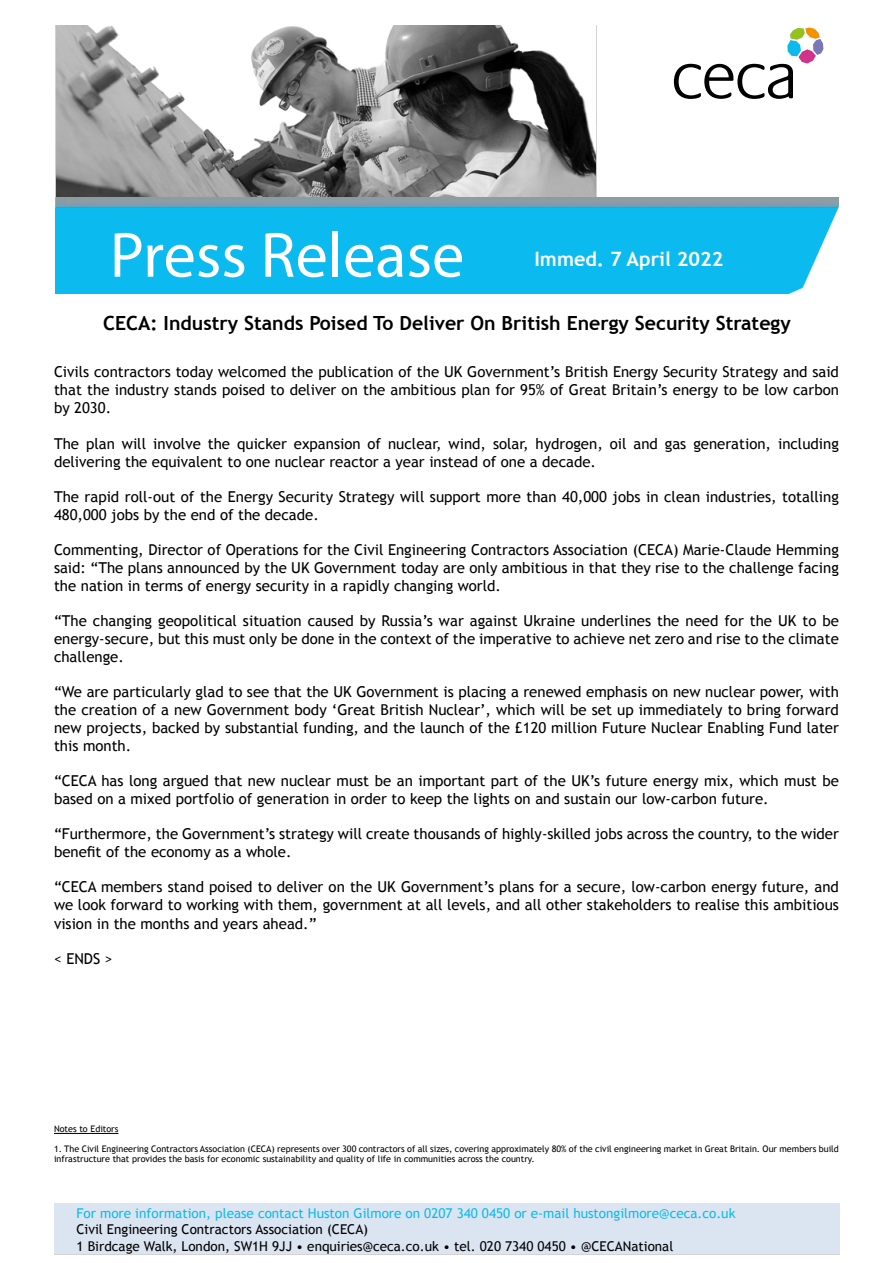
<style>
.page{position:relative;width:893px;height:1263px;background:#fff}
.page>*{position:absolute;margin:0;border:0;box-sizing:border-box;transform-origin:0 0}
.t1{font:64.5px "Myriad Pro";color:#fff}
.t2{font:700 19.8px "Trebuchet MS";color:#fff}
.t3{font:700 19.5px "Trebuchet MS";color:#000}
.t4{font:15px/18px "Trebuchet MS";color:#000}
.t5{font:13.5px/16.5px "Trebuchet MS";color:#000}
.t6{font:13.5px "Trebuchet MS";color:#0bbbef}
.t7{font:9px/10.8px "Trebuchet MS";color:#000}
</style>
<div class="page">
<img style="left:56px;top:26px;width:541px;height:172px">
<img style="left:55px;top:198px;width:703px;height:10px">
<div style="left:54px;top:208px;width:805px;height:86px;background:#0bbbef"></div>
<svg style="left:758px;top:197px;width:101px;height:97px"></svg>
<div style="left:54px;top:1203px;width:785px;height:52px;background:#dbe5f1"></div>
<div style="left:8px;top:40px;width:47px;height:303px;background:#fff"></div>
<svg style="left:674px;top:27px;width:149px;height:72px"></svg>
<hr style="left:54px;top:1133px;width:64px;height:1px;background:#000">
<h1 class="t1" style="left:110px;top:215px;width:356px">Press Release</h1>
<h2 class="t2" style="left:534px;top:246px;width:190px">Immed. 7 April 2022</h2>
<h3 class="t3" style="left:103px;top:311px;width:689px">CECA: Industry Stands Poised To Deliver On British Energy Security Strategy</h3>
<p class="t4" style="left:54px;top:363px;width:786px;text-align:justify">Civils contractors today welcomed the publication of the UK Government’s British Energy Security Strategy and said that the industry stands poised to deliver on the ambitious plan for 95% of Great Britain’s energy to be low carbon by 2030.</p>
<p class="t4" style="left:54px;top:434px;width:786px">The plan will involve the quicker expansion of nuclear, wind, solar, hydrogen, oil and gas generation, including delivering the equivalent to one nuclear reactor a year instead of one a decade.</p>
<p class="t4" style="left:54px;top:487px;width:786px">The rapid roll-out of the Energy Security Strategy will support more than 40,000 jobs in clean industries, totalling<br>480,000 jobs by the end of the decade.</p>
<p class="t4" style="left:54px;top:540px;width:786px;text-align:justify">Commenting, Director of Operations for the Civil Engineering Contractors Association (CECA) Marie-Claude Hemming said: “The plans announced by the UK Government today are only ambitious in that they rise to the challenge facing the nation in terms of energy security in a rapidly changing world.</p>
<p class="t4" style="left:54px;top:611px;width:786px;text-align:justify">“The changing geopolitical situation caused by Russia’s war against Ukraine underlines the need for the UK to be energy-secure, but this must only be done in the context of the imperative to achieve net zero and rise to the climate challenge.</p>
<p class="t4" style="left:54px;top:682px;width:786px;text-align:justify">“We are particularly glad to see that the UK Government is placing a renewed emphasis on new nuclear power, with the creation of a new Government body ‘Great British Nuclear’, which will be set up immediately to bring forward new projects, backed by substantial funding, and the launch of the £120 million Future Nuclear Enabling Fund later this month.</p>
<p class="t4" style="left:54px;top:771px;width:786px">“CECA has long argued that new nuclear must be an important part of the UK’s future energy mix, which must be based on a mixed portfolio of generation in order to keep the lights on and sustain our low-carbon future.</p>
<p class="t4" style="left:54px;top:824px;width:786px">“Furthermore, the Government’s strategy will create thousands of highly-skilled jobs across the country, to the wider benefit of the economy as a whole.</p>
<p class="t4" style="left:54px;top:877px;width:786px">“CECA members stand poised to deliver on the UK Government’s plans for a secure, low-carbon energy future, and we look forward to working with them, government at all levels, and all other stakeholders to realise this ambitious</p>
<p class="t4" style="left:54px;top:915px;width:264px">vision in the months and years ahead.”</p>
<p class="t4" style="left:54px;top:950px;width:60px">&lt; ENDS &gt;</p>
<p class="t7" style="left:54px;top:1124px;width:66px">Notes to Editors</p>
<p class="t7" style="left:54px;top:1143px;width:786px">1. The Civil Engineering Contractors Association (CECA) represents over 300 contractors of all sizes, covering approximately 80% of the civil engineering market in Great Britain. Our members build infrastructure that provides the basis for economic sustainability and quality of life in communities across the country.</p>
<p class="t6" style="left:77px;top:1205px;width:660px">For more information, please contact Huston Gilmore on 0207 340 0450 or e-mail hustongilmore@ceca.co.uk</p>
<p class="t5" style="left:77px;top:1221px;width:598px">Civil Engineering Contractors Association (CECA)<br>1 Birdcage Walk, London, SW1H 9JJ • enquiries@ceca.co.uk • tel. 020 7340 0450 • @CECANational</p>
</div>
